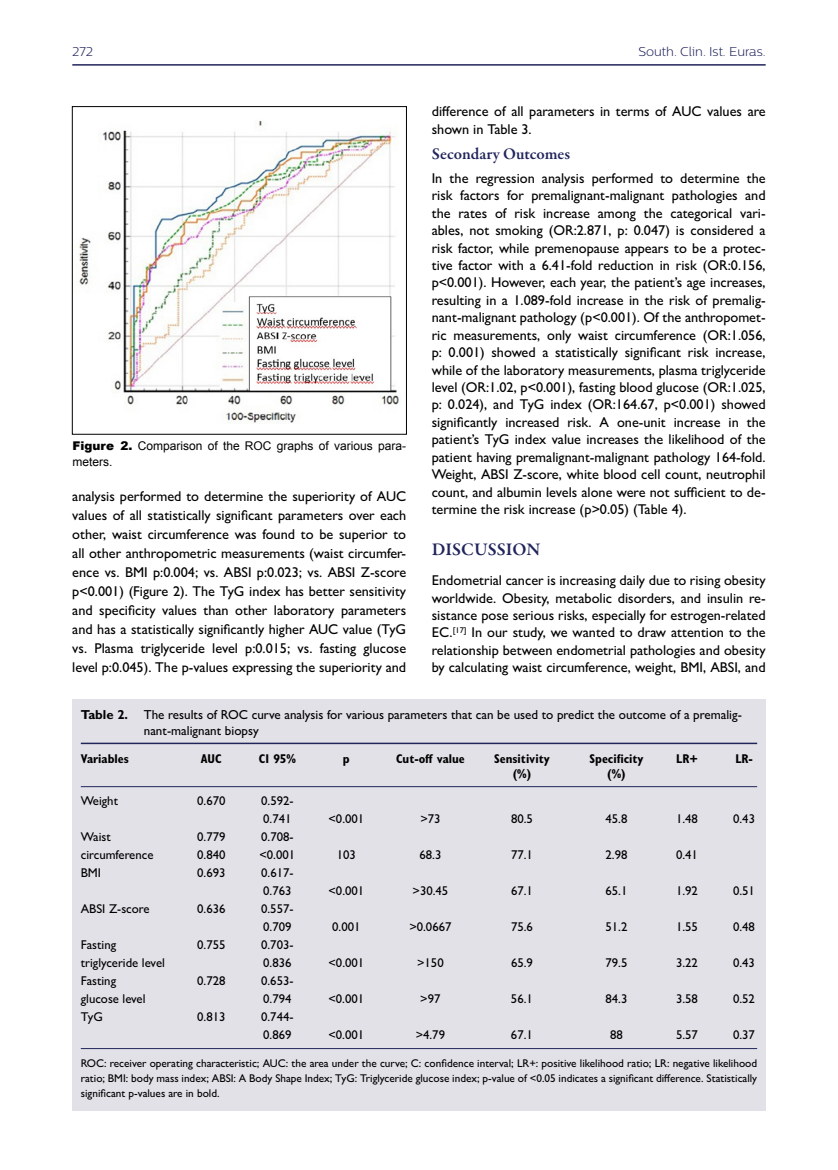
<style>
.page{position:relative;width:838px;height:1170px;background:#fff}
.page>*{position:absolute;margin:0;border:0;box-sizing:border-box;transform-origin:0 0}
.t1{font:600 18px "Garamond Premr Pro";color:#21245b}
.t2{font:600 16.5px "Garamond Premr Pro";color:#21245b}
.t3{font:500 14.25px/17.4px "Gill Sans MT Pro";color:#000;text-align:justify}
.t4{font:500 13.05px/15.6px "Gill Sans MT Pro";color:#000}
.t5{font:500 12.75px/18px "Gill Sans MT Pro";color:#000}
.t6{font:700 condensed 12.75px "Gill Sans MT Pro";color:#000}
.t7{font:300 12.75px "Centrale Sans";color:#21245b}
.t8{font:12px/16.5px "Arial";color:#000}
.t9{font:500 11.25px/15px "Gill Sans MT Pro";color:#000;text-align:justify}
.s1{font-weight:900}
.s2{font-weight:700}
</style>
<div class="page">
<hr style="left:72px;top:64px;width:693px;height:2px;background:#21245b">
<img style="left:79px;top:121px;width:320px;height:302px">
<div style="left:72px;top:106px;width:335px;height:328px;border:1px solid #000"></div>
<div style="left:72px;top:699px;width:693px;height:411px;background:#e3e1e8"></div>
<hr style="left:81px;top:742px;width:676px;height:2px;background:#21245b">
<hr style="left:81px;top:786px;width:676px;height:1px;background:#21245b">
<hr style="left:81px;top:1048px;width:676px;height:1px;background:#21245b">
<p class="t7" style="left:72px;top:45px;width:22px">272</p>
<p class="t7" style="left:638px;top:45px;width:129px">South. Clin. Ist. Euras.</p>
<p class="t8" style="left:73px;top:437px;width:335px"><span class="s1">Figure 2.</span> Comparison of the ROC graphs of various para&shy;meters.</p>
<p class="t3" style="left:72px;top:486px;width:335px;line-height:19px">analysis performed to determine the superiority of AUC values of all statistically significant parameters over each other, waist circumference was found to be superior to all other anthropometric measurements (waist circumfer&shy;ence vs. BMI p:0.004; vs. ABSI p:0.023; vs. ABSI Z-score p&lt;0.001) (Figure 2). The TyG index has better sensitivity and specificity values than other laboratory parameters and has a statistically significantly higher AUC value (TyG vs. Plasma triglyceride level p:0.015; vs. fasting glucose level p:0.045). The p-values expressing the superiority and</p>
<p class="t3" style="left:432px;top:102px;width:335px">difference of all parameters in terms of AUC values are shown in Table 3.</p>
<p class="t2" style="left:432px;top:144px;width:140px">Secondary Outcomes</p>
<p class="t3" style="left:432px;top:169px;width:335px">In the regression analysis performed to determine the risk factors for premalignant-malignant pathologies and the rates of risk increase among the categorical vari&shy;ables, not smoking (OR:2.871, p: 0.047) is considered a risk factor, while premenopause appears to be a protec&shy;tive factor with a 6.41-fold reduction in risk (OR:0.156, p&lt;0.001). However, each year, the patient’s age increases, resulting in a 1.089-fold increase in the risk of premalig&shy;nant-malignant pathology (p&lt;0.001). Of the anthropomet&shy;ric measurements, only waist circumference (OR:1.056, p: 0.001) showed a statistically significant risk increase, while of the laboratory measurements, plasma triglyceride level (OR:1.02, p&lt;0.001), fasting blood glucose (OR:1.025, p: 0.024), and TyG index (OR:164.67, p&lt;0.001) showed significantly increased risk. A one-unit increase in the patient’s TyG index value increases the likelihood of the patient having premalignant-malignant pathology 164-fold.<br>Weight, ABSI Z-score, white blood cell count, neutrophil count, and albumin levels alone were not sufficient to de&shy;termine the risk increase (p&gt;0.05) (Table 4).</p>
<p class="t1" style="left:432px;top:538px;width:110px">DISCUSSION</p>
<p class="t3" style="left:432px;top:571px;width:335px">Endometrial cancer is increasing daily due to rising obesity worldwide. Obesity, metabolic disorders, and insulin re&shy;sistance pose serious risks, especially for estrogen-related EC.<sup>[17]</sup> In our study, we wanted to draw attention to the relationship between endometrial pathologies and obesity by calculating waist circumference, weight, BMI, ABSI, and</p>
<p class="t4" style="left:144px;top:707px;width:599px;text-indent:-63px"><span class="s2">Table 2.</span> The results of ROC curve analysis for various parameters that can be used to predict the outcome of a premalig&shy;nant-malignant biopsy</p>
<p class="t6" style="left:81px;top:751px;width:49px">Variables</p>
<p class="t6" style="left:201px;top:751px;width:22px">AUC</p>
<p class="t6" style="left:259px;top:751px;width:39px">CI 95%</p>
<p class="t6" style="left:343px;top:751px;width:8px">p</p>
<p class="t6" style="left:396px;top:751px;width:70px">Cut-off value</p>
<p class="t6" style="left:494px;top:751px;width:57px">Sensitivity</p>
<p class="t6" style="left:589px;top:751px;width:56px">Specificity</p>
<p class="t6" style="left:676px;top:751px;width:23px">LR+</p>
<p class="t6" style="left:735px;top:751px;width:19px">LR-</p>
<p class="t6" style="left:513px;top:766px;width:20px">(%)</p>
<p class="t6" style="left:607px;top:766px;width:20px">(%)</p>
<p class="t5" style="left:81px;top:791px;width:39px">Weight</p>
<p class="t5" style="left:197px;top:791px;width:30px">0.670</p>
<p class="t5" style="left:261px;top:791px;width:34px">0.592-<br>0.741</p>
<p class="t5" style="left:328px;top:809px;width:37px">&lt;0.001</p>
<p class="t5" style="left:420px;top:809px;width:22px">&gt;73</p>
<p class="t5" style="left:511px;top:809px;width:23px">80.5</p>
<p class="t5" style="left:605px;top:809px;width:23px">45.8</p>
<p class="t5" style="left:676px;top:809px;width:23px">1.48</p>
<p class="t5" style="left:733px;top:809px;width:23px">0.43</p>
<p class="t5" style="left:81px;top:827px;width:32px">Waist</p>
<p class="t5" style="left:197px;top:827px;width:30px">0.779</p>
<p class="t5" style="left:261px;top:827px;width:34px">0.708-</p>
<p class="t5" style="left:81px;top:845px;width:74px">circumference</p>
<p class="t5" style="left:197px;top:845px;width:30px">0.840</p>
<p class="t5" style="left:259px;top:845px;width:37px">&lt;0.001</p>
<p class="t5" style="left:337px;top:845px;width:21px">103</p>
<p class="t5" style="left:419px;top:845px;width:23px">68.3</p>
<p class="t5" style="left:511px;top:845px;width:23px">77.1</p>
<p class="t5" style="left:605px;top:845px;width:23px">2.98</p>
<p class="t5" style="left:676px;top:845px;width:23px">0.41</p>
<p class="t5" style="left:81px;top:863px;width:22px">BMI</p>
<p class="t5" style="left:197px;top:863px;width:30px">0.693</p>
<p class="t5" style="left:261px;top:863px;width:34px">0.617-<br>0.763</p>
<p class="t5" style="left:328px;top:881px;width:37px">&lt;0.001</p>
<p class="t5" style="left:412px;top:881px;width:37px">&gt;30.45</p>
<p class="t5" style="left:511px;top:881px;width:23px">67.1</p>
<p class="t5" style="left:605px;top:881px;width:23px">65.1</p>
<p class="t5" style="left:676px;top:881px;width:23px">1.92</p>
<p class="t5" style="left:733px;top:881px;width:23px">0.51</p>
<p class="t5" style="left:81px;top:899px;width:70px">ABSI Z-score</p>
<p class="t5" style="left:197px;top:899px;width:30px">0.636</p>
<p class="t5" style="left:261px;top:899px;width:34px">0.557-<br>0.709</p>
<p class="t5" style="left:332px;top:917px;width:30px">0.001</p>
<p class="t5" style="left:409px;top:917px;width:44px">&gt;0.0667</p>
<p class="t5" style="left:511px;top:917px;width:23px">75.6</p>
<p class="t5" style="left:605px;top:917px;width:23px">51.2</p>
<p class="t5" style="left:676px;top:917px;width:23px">1.55</p>
<p class="t5" style="left:733px;top:917px;width:23px">0.48</p>
<p class="t5" style="left:81px;top:935px;width:37px">Fasting</p>
<p class="t5" style="left:197px;top:935px;width:30px">0.755</p>
<p class="t5" style="left:261px;top:935px;width:34px">0.703-</p>
<p class="t5" style="left:81px;top:953px;width:86px">triglyceride level</p>
<p class="t5" style="left:263px;top:953px;width:30px">0.836</p>
<p class="t5" style="left:328px;top:953px;width:37px">&lt;0.001</p>
<p class="t5" style="left:417px;top:953px;width:28px">&gt;150</p>
<p class="t5" style="left:511px;top:953px;width:23px">65.9</p>
<p class="t5" style="left:605px;top:953px;width:23px">79.5</p>
<p class="t5" style="left:676px;top:953px;width:23px">3.22</p>
<p class="t5" style="left:733px;top:953px;width:23px">0.43</p>
<p class="t5" style="left:81px;top:971px;width:37px">Fasting</p>
<p class="t5" style="left:197px;top:971px;width:30px">0.728</p>
<p class="t5" style="left:261px;top:971px;width:34px">0.653-</p>
<p class="t5" style="left:81px;top:989px;width:66px">glucose level</p>
<p class="t5" style="left:263px;top:989px;width:30px">0.794</p>
<p class="t5" style="left:328px;top:989px;width:37px">&lt;0.001</p>
<p class="t5" style="left:420px;top:989px;width:22px">&gt;97</p>
<p class="t5" style="left:511px;top:989px;width:23px">56.1</p>
<p class="t5" style="left:605px;top:989px;width:23px">84.3</p>
<p class="t5" style="left:676px;top:989px;width:23px">3.58</p>
<p class="t5" style="left:733px;top:989px;width:23px">0.52</p>
<p class="t5" style="left:81px;top:1007px;width:24px">TyG</p>
<p class="t5" style="left:197px;top:1007px;width:30px">0.813</p>
<p class="t5" style="left:261px;top:1007px;width:34px">0.744-<br>0.869</p>
<p class="t5" style="left:328px;top:1025px;width:37px">&lt;0.001</p>
<p class="t5" style="left:416px;top:1025px;width:31px">&gt;4.79</p>
<p class="t5" style="left:511px;top:1025px;width:23px">67.1</p>
<p class="t5" style="left:610px;top:1025px;width:14px">88</p>
<p class="t5" style="left:676px;top:1025px;width:23px">5.57</p>
<p class="t5" style="left:733px;top:1025px;width:23px">0.37</p>
<p class="t9" style="left:81px;top:1055px;width:678px">ROC: receiver operating characteristic; AUC: the area under the curve; C: confidence interval; LR+: positive likelihood ratio; LR: negative likelihood ratio; BMI: body mass index; ABSI: A Body Shape Index; TyG: Triglyceride glucose index; p-value of &lt;0.05 indicates a significant difference. Statistically significant p-values are in bold.</p>
</div>
